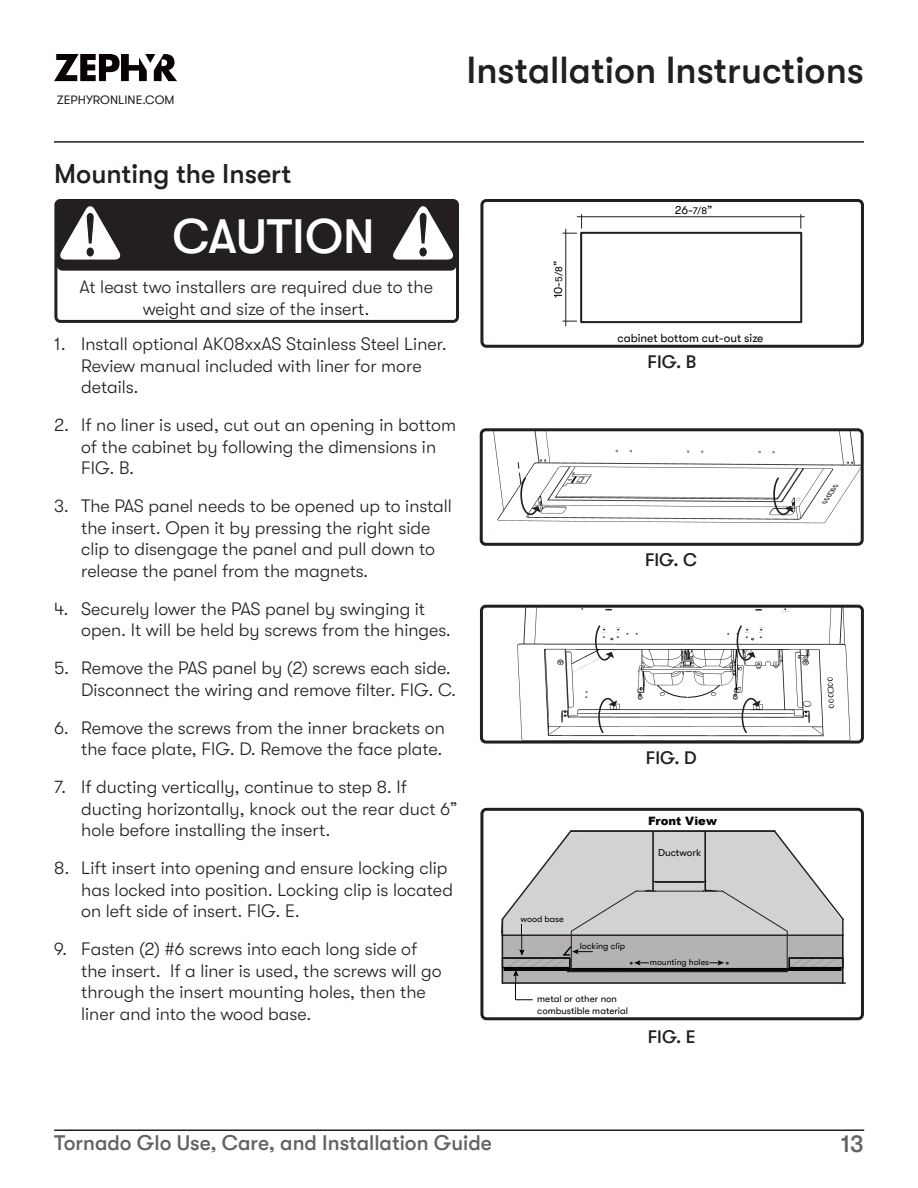
<style>
.page{position:relative;width:918px;height:1188px;background:#fff}
.page>*{position:absolute;margin:0;border:0;box-sizing:border-box;transform-origin:0 0}
.t1{font:500 48px "GT Walsheim";color:#fff}
.t2{font:500 37.5px "GT Walsheim";color:#231f20}
.t3{font:500 27px "GT Walsheim";color:#231f20}
.t4{font:500 24px "GT Walsheim";color:#636366}
.t5{font:500 21px "GT Walsheim";color:#636366}
.t6{font:300 18px/21.6px "GT Walsheim";color:#231f20}
.t7{font:500 18px "GT Walsheim";color:#231f20}
.t8{font:12.3px "GT Walsheim";color:#231f20}
.t9{font:11.85px "GT Walsheim";color:#040503}
.t10{font:900 11.55px "Arial";color:#040503}
.t11{font:10.05px "GT Walsheim";color:#040503}
.t12{font:9.6px/11.6px "GT Walsheim";color:#040503}
.t13{font:9px "GT Walsheim";color:#040503}
.t14{font:8.7px "GT Walsheim";color:#040503}
.s1{font-size:9.9px}
</style>
<div class="page">
<hr style="left:54px;top:141px;width:810px;height:2px;background:#231f20">
<hr style="left:54px;top:1130px;width:810px;height:1px;background:#231f20">
<svg style="left:54px;top:54px;width:123px;height:27px"></svg>
<div style="left:57px;top:199px;width:400px;height:72px;background:#231f20;border-radius:6px"></div>
<svg style="left:60px;top:206px;width:61px;height:54px"></svg>
<svg style="left:393px;top:206px;width:61px;height:54px"></svg>
<div style="left:54px;top:199px;width:405px;height:124px;border:3px solid #231f20;border-radius:4px"></div>
<div style="left:580px;top:232px;width:222px;height:91px;border:2px solid #231f20"></div>
<svg style="left:563px;top:214px;width:19px;height:20px"></svg>
<svg style="left:800px;top:214px;width:1px;height:14px"></svg>
<svg style="left:563px;top:321px;width:14px;height:1px"></svg>
<hr style="left:577px;top:216px;width:227px;height:1px;background:#231f20">
<hr style="left:565px;top:229px;width:1px;height:97px;background:#231f20">
<div style="left:480px;top:199px;width:384px;height:149px;border:3px solid #231f20;border-radius:4px"></div>
<hr style="left:502px;top:982px;width:344px;height:2px;background:#231f20">
<svg style="left:501px;top:830px;width:344px;height:170px"></svg>
<div style="left:480px;top:808px;width:384px;height:212px;border:3px solid #231f20;border-radius:4px"></div>
<img style="left:493px;top:432px;width:367px;height:92px">
<svg style="left:520px;top:476px;width:21px;height:40px"></svg>
<svg style="left:772px;top:476px;width:22px;height:40px"></svg>
<div style="left:480px;top:428px;width:384px;height:118px;border:3px solid #231f20;border-radius:4px"></div>
<img style="left:517px;top:609px;width:334px;height:131px">
<svg style="left:594px;top:624px;width:20px;height:37px"></svg>
<svg style="left:736px;top:624px;width:20px;height:37px"></svg>
<svg style="left:597px;top:697px;width:20px;height:38px"></svg>
<svg style="left:741px;top:697px;width:20px;height:38px"></svg>
<div style="left:480px;top:605px;width:384px;height:139px;border:3px solid #231f20;border-radius:4px"></div>
<p class="t8" style="left:57px;top:93px;width:119px">ZEPHYRONLINE.COM</p>
<h2 class="t2" style="left:466px;top:49px;width:399px">Installation Instructions</h2>
<h3 class="t3" style="left:54px;top:158px;width:239px">Mounting the Insert</h3>
<h1 class="t1" style="left:172px;top:210px;width:204px">CAUTION</h1>
<p class="t6" style="left:79px;top:278px;width:355px;text-align:center">At least two installers are required due to the weight and size of the insert.</p>
<p class="t6" style="left:81px;top:335px;width:367px;text-indent:-27px">1. Install optional AK08xxAS Stainless Steel Liner.<br>Review manual included with liner for more details.</p>
<p class="t6" style="left:81px;top:416px;width:376px;text-indent:-27px">2. If no liner is used, cut out an opening in bottom of the cabinet by following the dimensions in<br>FIG. B.</p>
<p class="t6" style="left:81px;top:497px;width:372px;text-indent:-27px">3. The PAS panel needs to be opened up to install the insert. Open it by pressing the right side clip to disengage the panel and pull down to release the panel from the magnets.</p>
<p class="t6" style="left:81px;top:600px;width:371px;text-indent:-27px">4. Securely lower the PAS panel by swinging it open. It will be held by screws from the hinges.</p>
<p class="t6" style="left:54px;top:659px;width:404px;text-align:right">5. Remove the PAS panel by (2) screws each side.<br>Disconnect the wiring and remove filter. FIG. C.</p>
<p class="t6" style="left:54px;top:718px;width:392px;text-align:right">6. Remove the screws from the inner brackets on the face plate, FIG. D. Remove the face plate.</p>
<p class="t6" style="left:81px;top:778px;width:378px;text-indent:-27px">7. If ducting vertically, continue to step 8. If ducting horizontally, knock out the rear duct 6” hole before installing the insert.</p>
<p class="t6" style="left:81px;top:859px;width:373px;text-indent:-27px">8. Lift insert into opening and ensure locking clip has locked into position. Locking clip is located on left side of insert. FIG. E.</p>
<p class="t6" style="left:81px;top:940px;width:362px;text-indent:-27px">9. Fasten (2) #6 screws into each long side of the insert. If a liner is used, the screws will go through the insert mounting holes, then the liner and into the wood base.</p>
<p class="t9" style="left:551px;top:298px;width:39px;rotate:-90deg">10-<span class="s1">5/8</span>”</p>
<p class="t9" style="left:675px;top:203px;width:39px">26-<span class="s1">7/8</span>”</p>
<p class="t9" style="left:618px;top:331px;width:147px">cabinet bottom cut-out size</p>
<p class="t7" style="left:648px;top:352px;width:50px">FIG. B</p>
<p class="t7" style="left:645px;top:550px;width:54px">FIG. C</p>
<p class="t7" style="left:646px;top:747px;width:52px">FIG. D</p>
<p class="t10" style="left:648px;top:813px;width:70px">Front View</p>
<p class="t11" style="left:658px;top:847px;width:45px">Ductwork</p>
<p class="t13" style="left:521px;top:914px;width:45px">wood base</p>
<p class="t13" style="left:580px;top:941px;width:47px">locking clip</p>
<p class="t14" style="left:650px;top:957px;width:61px">mounting holes</p>
<p class="t12" style="left:537px;top:993px;width:92px">metal or other non combustible material</p>
<p class="t7" style="left:648px;top:1027px;width:49px">FIG. E</p>
<p class="t5" style="left:54px;top:1131px;width:439px">Tornado Glo Use, Care, and Installation Guide</p>
<h3 class="t4" style="left:841px;top:1131px;width:25px">13</h3>
</div>
